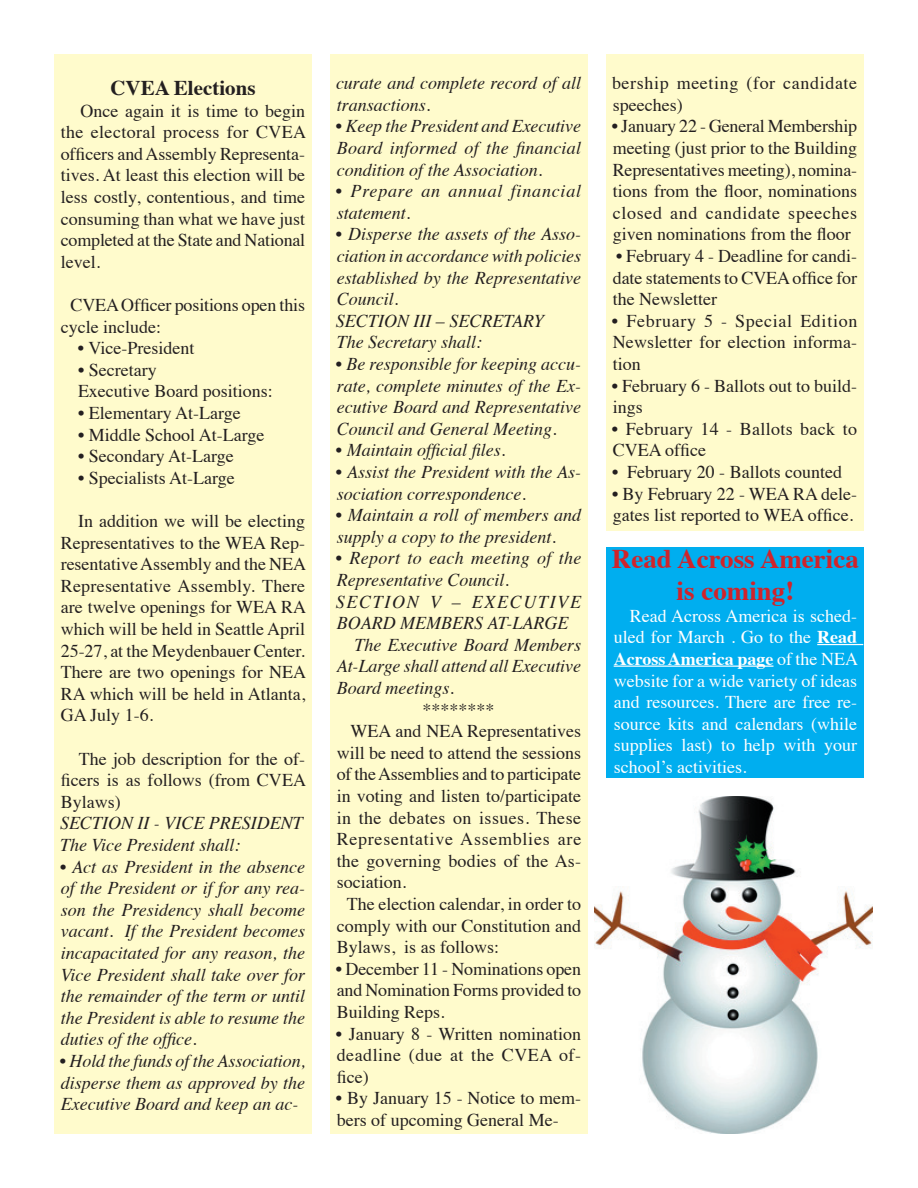
<style>
.page{position:relative;width:918px;height:1188px;background:#fff}
.page>*{position:absolute;margin:0;border:0;box-sizing:border-box;transform-origin:0 0}
.t1{font:700 27px/32.4px "Times";color:#d1232a;text-align:center}
.t2{font:700 21px "Times";color:#231f20}
.t3{font:18px/21.6px "Times";color:#231f20;text-align:justify}
.t4{font:italic 18px/21.6px "Times";color:#231f20}
.t5{font:18px/21.6px "Times";color:#fff;text-align:justify}
.t6{font:18px/21.6px "Times";letter-spacing:.035em;color:#231f20}
.t7{font:italic 18px/21.6px "Times";letter-spacing:.045em;color:#231f20}
.t8{font:18px/21.6px "Times";letter-spacing:.02em;color:#231f20}
.t9{font:18px "Times";letter-spacing:.04em;color:#231f20}
.t10{font:18px "Times";letter-spacing:.025em;color:#231f20}
.t11{font:italic 18px "Times";letter-spacing:.09em;color:#231f20}
.s1{font-weight:700}
</style>
<div class="page">
<div style="left:54px;top:54px;width:258px;height:1080px;background:#fffbcc"></div>
<div style="left:607px;top:548px;width:257px;height:230px;background:#00aeef"></div>
<hr style="left:817px;top:644px;width:46px;height:1px;background:#fff">
<hr style="left:614px;top:666px;width:160px;height:1px;background:#fff">
<div style="left:330px;top:54px;width:258px;height:1080px;background:#fffbcc"></div>
<img style="left:594px;top:796px;width:279px;height:338px">
<div style="left:606px;top:54px;width:258px;height:477px;background:#fffbcc"></div>
<p class="t2" style="left:110px;top:68px;width:147px">CVEA Elections</p>
<p class="t3" style="left:61px;top:98px;width:247px;text-indent:20px">Once again it is time to begin the electoral process for CVEA officers and Assembly Representa&shy;tives. At least this election will be less costly, contentious, and time consuming than what we have just completed at the State and National level.</p>
<p class="t3" style="left:61px;top:293px;width:246px;text-indent:10px">CVEA Officer positions open this cycle include:</p>
<p class="t3" style="left:78px;top:336px;width:118px">• Vice-President</p>
<p class="t3" style="left:78px;top:357px;width:196px">• Secretary<br>Executive Board positions:</p>
<p class="t3" style="left:78px;top:401px;width:164px">• Elementary At-Large</p>
<p class="t3" style="left:78px;top:422px;width:188px">• Middle School At-Large</p>
<p class="t3" style="left:78px;top:444px;width:157px">• Secondary At-Large</p>
<p class="t3" style="left:78px;top:465px;width:158px">• Specialists At-Large</p>
<p class="t3" style="left:61px;top:509px;width:247px;text-indent:17px">In addition we will be electing Representatives to the WEA Rep&shy;resentative Assembly and the NEA Representative Assembly. There are twelve openings for WEA RA which will be held in Seattle April 25-27, at the Meydenbauer Center.<br>There are two openings for NEA RA which will be held in Atlanta, GA July 1-6.</p>
<p class="t3" style="left:61px;top:746px;width:247px;text-indent:18px">The job description for the of&shy;ficers is as follows (from CVEA Bylaws)</p>
<p class="t4" style="left:60px;top:811px;width:244px">SECTION II - VICE PRESIDENT<br>The Vice President shall:</p>
<p class="t4" style="left:60px;top:855px;width:247px;text-align:justify">• Act as President in the absence of the President or if for any rea&shy;son the Presidency shall become vacant. If the President becomes incapacitated for any reason, the Vice President shall take over for the remainder of the term or until the President is able to resume the duties of the office.</p>
<p class="t4" style="left:60px;top:1049px;width:247px;text-align:justify">• Hold the funds of the Association, disperse them as approved by the Executive Board and keep an ac-</p>
<p class="t4" style="left:336px;top:71px;width:247px">curate and complete record of all transactions.</p>
<p class="t4" style="left:336px;top:114px;width:247px;text-align:justify">• Keep the President and Executive Board informed of the financial condition of the Association.</p>
<p class="t7" style="left:336px;top:179px;width:247px">• Prepare an annual financial statement.</p>
<p class="t4" style="left:336px;top:222px;width:247px">• Disperse the assets of the Asso&shy;ciation in accordance with policies established by the Representative<br>Council.<br>SECTION III – SECRETARY<br>The Secretary shall:</p>
<p class="t4" style="left:336px;top:352px;width:247px;text-align:justify">• Be responsible for keeping accu&shy;rate, complete minutes of the Ex&shy;ecutive Board and Representative Council and General Meeting.</p>
<p class="t4" style="left:336px;top:438px;width:171px">• Maintain official files.</p>
<p class="t4" style="left:336px;top:460px;width:247px">• Assist the President with the As&shy;sociation correspondence.</p>
<p class="t4" style="left:336px;top:503px;width:247px">• Maintain a roll of members and supply a copy to the president.</p>
<p class="t4" style="left:336px;top:546px;width:247px">• Report to each meeting of the</p>
<p class="t4" style="left:337px;top:568px;width:174px">Representative Council.</p>
<p class="t11" style="left:336px;top:586px;width:247px">SECTION V – EXECUTIVE</p>
<p class="t4" style="left:337px;top:611px;width:233px">BOARD MEMBERS AT-LARGE</p>
<p class="t4" style="left:354px;top:633px;width:228px">The Executive Board Members</p>
<p class="t4" style="left:337px;top:654px;width:246px">At-Large shall attend all Executive</p>
<p class="t4" style="left:337px;top:676px;width:119px">Board meetings.</p>
<p class="t3" style="left:423px;top:697px;width:73px">********</p>
<p class="t3" style="left:350px;top:719px;width:232px">WEA and NEA Representatives</p>
<p class="t3" style="left:337px;top:740px;width:246px">will be need to attend the sessions</p>
<p class="t3" style="left:337px;top:762px;width:246px">of the Assemblies and to participate</p>
<p class="t3" style="left:337px;top:784px;width:246px">in voting and listen to/participate</p>
<p class="t10" style="left:337px;top:801px;width:246px">in the debates on issues. These</p>
<p class="t9" style="left:337px;top:822px;width:246px">Representative Assemblies are</p>
<p class="t3" style="left:337px;top:848px;width:246px">the governing bodies of the As-</p>
<p class="t3" style="left:337px;top:870px;width:71px">sociation.</p>
<p class="t3" style="left:347px;top:892px;width:236px">The election calendar, in order to</p>
<p class="t3" style="left:337px;top:913px;width:246px">comply with our Constitution and</p>
<p class="t3" style="left:337px;top:935px;width:164px">Bylaws, is as follows:</p>
<p class="t3" style="left:336px;top:956px;width:247px">• December 11 - Nominations open and Nomination Forms provided to Building Reps.</p>
<p class="t3" style="left:336px;top:1021px;width:247px">• January 8 - Written nomination deadline (due at the CVEA of&shy;fice)</p>
<p class="t3" style="left:336px;top:1086px;width:247px">• By January 15 - Notice to mem&shy;bers of upcoming General Me-</p>
<p class="t6" style="left:612px;top:71px;width:247px">bership meeting (for candidate speeches)</p>
<p class="t3" style="left:612px;top:114px;width:247px">• January 22 - General Membership meeting (just prior to the Building Representatives meeting), nomina&shy;tions from the floor, nominations closed and candidate speeches given nominations from the floor</p>
<p class="t3" style="left:613px;top:244px;width:246px">• February 4 - Deadline for candi&shy;date statements to CVEA office for the Newsletter</p>
<p class="t3" style="left:612px;top:308px;width:247px">• February 5 - Special Edition Newsletter for election informa&shy;tion</p>
<p class="t3" style="left:612px;top:373px;width:247px">• February 6 - Ballots out to build&shy;ings</p>
<p class="t8" style="left:612px;top:416px;width:247px">• February 14 - Ballots back to<br>CVEA office</p>
<p class="t3" style="left:612px;top:460px;width:232px">• February 20 - Ballots counted</p>
<p class="t3" style="left:612px;top:481px;width:247px">• By February 22 - WEA RA dele&shy;gates list reported to WEA office.</p>
<h1 class="t1" style="left:612px;top:540px;width:248px">Read Across America is coming!</h1>
<p class="t5" style="left:614px;top:603px;width:246px;text-indent:16px">Read Across America is sched&shy;uled for March . Go to the <span class="s1">Read Across America page</span> of the NEA website for a wide variety of ideas and resources. There are free re&shy;source kits and calendars (while supplies last) to help with your school’s activities.</p>
</div>
